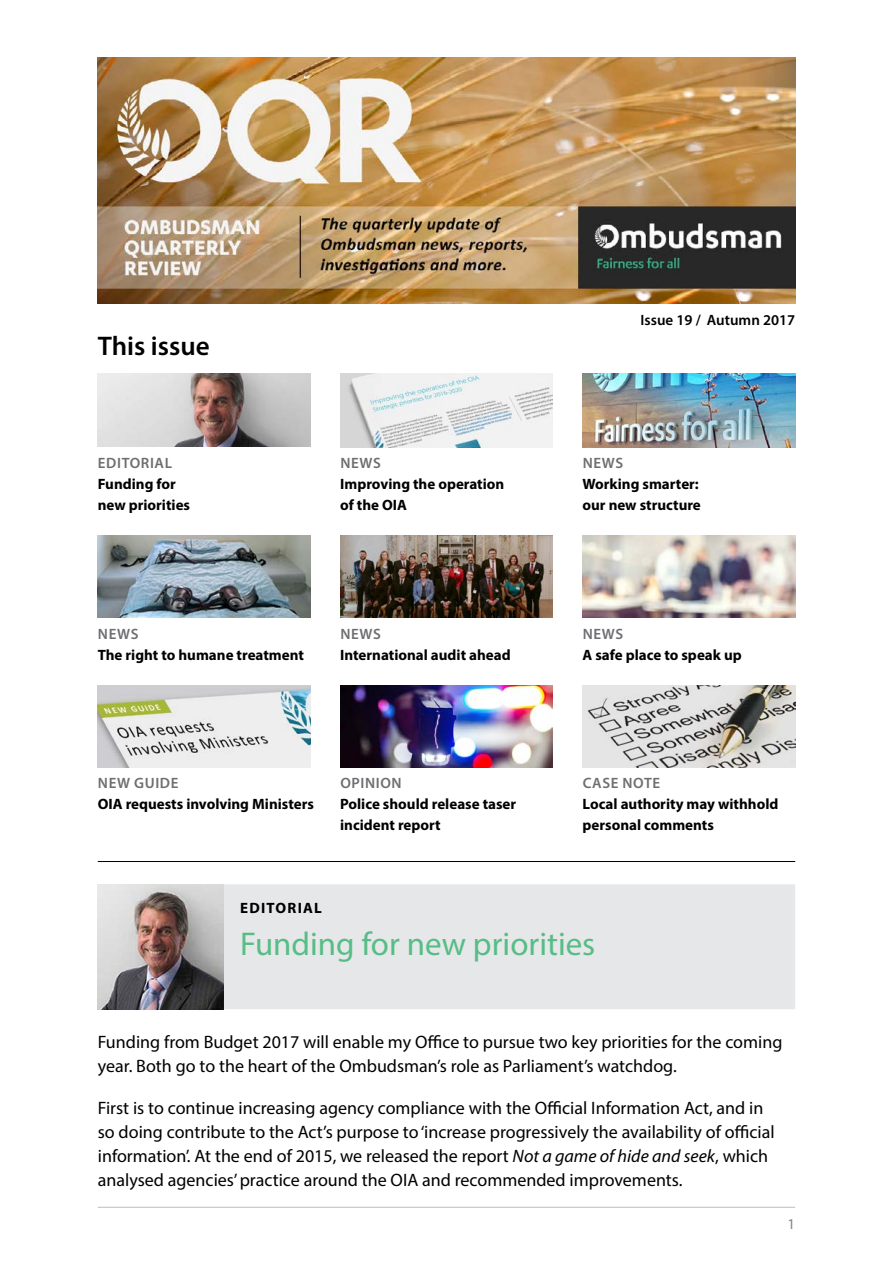
<style>
.page{position:relative;width:893px;height:1263px;background:#fff}
.page>*{position:absolute;margin:0;border:0;box-sizing:border-box;transform-origin:0 0}
.Headings_after_LABEL{font:33px "Myriad Pro";color:#57bd86}
.t1{font:600 27px "Myriad Pro";color:#000}
.Text{font:18px/24px "Myriad Pro";color:#000}
.Text-2{font:700 15px/21px "Myriad Pro";color:#000}
.t2{font:600 15px "Myriad Pro";color:#000}
.In_text_LABELS{font:700 15px "Myriad Pro";letter-spacing:.08em;color:#000}
.t3{font:15px "Myriad Pro";color:#808285}
.s1{font-weight:600;color:#6d6e71}
.s2{font-style:italic}
</style>
<div class="page">
<hr style="left:98px;top:1207px;width:697px;height:1px;background:#bcbec0">
<div style="left:223px;top:884px;width:572px;height:125px;background:#e6e7e8"></div>
<img style="left:98px;top:884px;width:125px;height:125px">
<img style="left:98px;top:373px;width:212px;height:74px">
<img style="left:340px;top:373px;width:213px;height:74px">
<img style="left:583px;top:373px;width:212px;height:74px">
<img style="left:98px;top:536px;width:212px;height:82px">
<img style="left:340px;top:536px;width:213px;height:82px">
<img style="left:583px;top:536px;width:212px;height:82px">
<img style="left:98px;top:685px;width:212px;height:82px">
<img style="left:340px;top:685px;width:213px;height:82px">
<img style="left:583px;top:685px;width:212px;height:82px">
<hr style="left:98px;top:861px;width:697px;height:1px;background:#000">
<img style="left:98px;top:57px;width:697px;height:247px">
<p class="t1" style="left:98px;top:329px;width:113px">This issue</p>
<p class="t2" style="left:641px;top:310px;width:156px">Issue 19 / Autumn 2017</p>
<p class="Text-2" style="left:98px;top:452px;width:94px"><span class="s1">EDITORIAL<br></span>Funding for new priorities</p>
<p class="Text-2" style="left:340px;top:452px;width:166px"><span class="s1">NEWS<br></span>Improving the operation of the OIA</p>
<p class="Text-2" style="left:583px;top:452px;width:120px"><span class="s1">NEWS<br></span>Working smarter: our new structure</p>
<p class="Text-2" style="left:98px;top:623px;width:208px"><span class="s1">NEWS<br></span>The right to humane treatment</p>
<p class="Text-2" style="left:340px;top:623px;width:172px"><span class="s1">NEWS<br></span>International audit ahead</p>
<p class="Text-2" style="left:583px;top:623px;width:161px"><span class="s1">NEWS<br></span>A safe place to speak up</p>
<p class="Text-2" style="left:98px;top:772px;width:218px"><span class="s1">NEW GUIDE<br></span>OIA requests involving Ministers</p>
<p class="Text-2" style="left:340px;top:772px;width:178px"><span class="s1">OPINION<br></span>Police should release taser incident report</p>
<p class="Text-2" style="left:583px;top:772px;width:197px"><span class="s1">CASE NOTE<br></span>Local authority may withhold personal comments</p>
<p class="In_text_LABELS" style="left:240px;top:898px;width:83px">EDITORIAL</p>
<p class="Headings_after_LABEL" style="left:240px;top:923px;width:357px">Funding for new priorities</p>
<p class="Text" style="left:98px;top:1030px;width:686px">Funding from Budget 2017 will enable my Office to pursue two key priorities for the coming year. Both go to the heart of the Ombudsman’s role as Parliament’s watchdog.</p>
<p class="Text" style="left:98px;top:1095px;width:678px">First is to continue increasing agency compliance with the Official Information Act, and in so doing contribute to the Act’s purpose to ‘increase progressively the availability of official information’. At the end of 2015, we released the report <span class="s2">Not a game of hide and seek</span>, which analysed agencies’ practice around the OIA and recommended improvements.</p>
<p class="t3" style="left:787px;top:1215px;width:9px">1</p>
</div>
